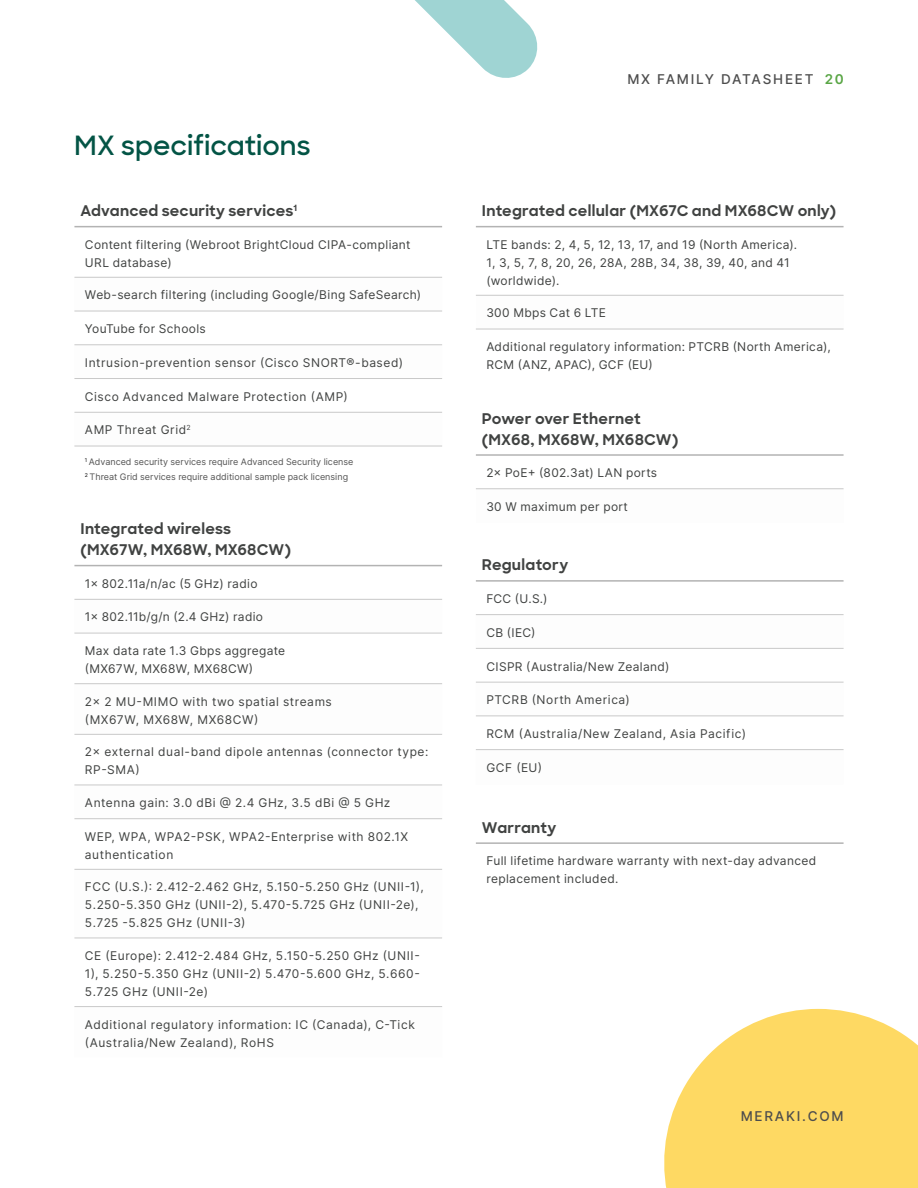
<style>
.page{position:relative;width:918px;height:1188px;background:#fff}
.page>*{position:absolute;margin:0;border:0;box-sizing:border-box;transform-origin:0 0}
.t1{font:600 27px "Sharp Sans";color:#035445}
.t2{font:700 15px/21px "Sharp Sans";letter-spacing:.01em;color:#404241}
.t3{font:500 13.5px "Inter";letter-spacing:.13em;color:#4d4d4d}
.t4{font:12px/18px "Inter";letter-spacing:.03em;color:#404241}
.t5{font:12px/18px "Inter";letter-spacing:.05em;color:#404241}
.t6{font:9px/15px "Inter";color:#545454}
.s1{font-weight:600;color:#5aa646}
</style>
<div class="page">
<svg style="left:664px;top:1009px;width:254px;height:179px;background:#fede78"></svg>
<svg style="left:415px;top:0;width:123px;height:78px"></svg>
<svg style="left:74px;top:227px;width:368px;height:50px"></svg>
<svg style="left:74px;top:310px;width:368px;height:136px"></svg>
<hr style="left:74px;top:277px;width:368px;height:1px;background:#c9c9c9">
<hr style="left:74px;top:311px;width:368px;height:1px;background:#c9c9c9">
<hr style="left:74px;top:345px;width:368px;height:1px;background:#c9c9c9">
<hr style="left:74px;top:378px;width:368px;height:1px;background:#c9c9c9">
<hr style="left:74px;top:412px;width:368px;height:1px;background:#c9c9c9">
<hr style="left:74px;top:446px;width:368px;height:1px;background:#c9c9c9">
<hr style="left:74px;top:226px;width:368px;height:1px;background:#b3b3b3">
<svg style="left:74px;top:632px;width:368px;height:306px"></svg>
<hr style="left:74px;top:599px;width:368px;height:1px;background:#c9c9c9">
<hr style="left:74px;top:633px;width:368px;height:1px;background:#c9c9c9">
<hr style="left:74px;top:683px;width:368px;height:1px;background:#c9c9c9">
<hr style="left:74px;top:734px;width:368px;height:1px;background:#c9c9c9">
<hr style="left:74px;top:785px;width:368px;height:1px;background:#c9c9c9">
<hr style="left:74px;top:818px;width:368px;height:1px;background:#c9c9c9">
<hr style="left:74px;top:869px;width:368px;height:1px;background:#c9c9c9">
<hr style="left:74px;top:938px;width:368px;height:1px;background:#c9c9c9">
<hr style="left:74px;top:1006px;width:368px;height:1px;background:#c9c9c9">
<hr style="left:74px;top:565px;width:368px;height:1px;background:#b3b3b3">
<svg style="left:476px;top:227px;width:368px;height:68px"></svg>
<hr style="left:476px;top:295px;width:368px;height:1px;background:#c9c9c9">
<hr style="left:476px;top:329px;width:368px;height:1px;background:#c9c9c9">
<hr style="left:476px;top:226px;width:368px;height:1px;background:#b3b3b3">
<hr style="left:476px;top:489px;width:368px;height:1px;background:#c9c9c9">
<hr style="left:476px;top:454px;width:368px;height:2px;background:#b3b3b3">
<svg style="left:476px;top:681px;width:368px;height:35px"></svg>
<hr style="left:476px;top:614px;width:368px;height:1px;background:#c9c9c9">
<hr style="left:476px;top:648px;width:368px;height:1px;background:#c9c9c9">
<hr style="left:476px;top:682px;width:368px;height:1px;background:#c9c9c9">
<hr style="left:476px;top:716px;width:368px;height:1px;background:#c9c9c9">
<hr style="left:476px;top:749px;width:368px;height:1px;background:#c9c9c9">
<hr style="left:476px;top:580px;width:368px;height:2px;background:#b3b3b3">
<hr style="left:476px;top:842px;width:368px;height:2px;background:#b3b3b3">
<h1 class="t1" style="left:74px;top:126px;width:238px">MX specifications</h1>
<p class="t2" style="left:80px;top:200px;width:218px">Advanced security services<sup>1</sup></p>
<p class="t4" style="left:85px;top:235px;width:327px">Content filtering (Webroot BrightCloud CIPA-compliant<br>URL database)</p>
<p class="t4" style="left:85px;top:286px;width:338px">Web-search filtering (including Google/Bing SafeSearch)</p>
<p class="t4" style="left:85px;top:320px;width:122px">YouTube for Schools</p>
<p class="t4" style="left:85px;top:353px;width:320px">Intrusion-prevention sensor (Cisco SNORT®-based)</p>
<p class="t4" style="left:85px;top:387px;width:264px">Cisco Advanced Malware Protection (AMP)</p>
<p class="t5" style="left:85px;top:421px;width:107px">AMP Threat Grid<sup>2</sup></p>
<p class="t6" style="left:85px;top:454px;width:270px"><sup>1</sup> Advanced security services require Advanced Security license<br><sup>2</sup> Threat Grid services require additional sample pack licensing</p>
<p class="t2" style="left:80px;top:518px;width:212px">Integrated wireless (MX67W, MX68W, MX68CW)</p>
<p class="t4" style="left:85px;top:574px;width:174px">1x 802.11a/n/ac (5 GHz) radio</p>
<p class="t4" style="left:85px;top:608px;width:180px">1x 802.11b/g/n (2.4 GHz) radio</p>
<p class="t4" style="left:85px;top:642px;width:202px">Max data rate 1.3 Gbps aggregate (MX67W, MX68W, MX68CW)</p>
<p class="t4" style="left:85px;top:692px;width:248px">2x 2 MU-MIMO with two spatial streams (MX67W, MX68W, MX68CW)</p>
<p class="t5" style="left:85px;top:743px;width:345px">2× external dual-band dipole antennas (connector type:<br>RP-SMA)</p>
<p class="t5" style="left:85px;top:793px;width:307px">Antenna gain: 3.0 dBi @ 2.4 GHz, 3.5 dBi @ 5 GHz</p>
<p class="t4" style="left:85px;top:827px;width:325px">WEP, WPA, WPA2-PSK, WPA2-Enterprise with 802.1X authentication</p>
<p class="t4" style="left:85px;top:878px;width:340px">FCC (U.S.): 2.412-2.462 GHz, 5.150-5.250 GHz (UNII-1),<br>5.250-5.350 GHz (UNII-2), 5.470-5.725 GHz (UNII-2e),<br>5.725 -5.825 GHz (UNII-3)</p>
<p class="t4" style="left:85px;top:946px;width:337px;text-align:justify">CE (Europe): 2.412-2.484 GHz, 5.150-5.250 GHz (UNII-1), 5.250-5.350 GHz (UNII-2) 5.470-5.600 GHz, 5.660- 5.725 GHz (UNII-2e)</p>
<p class="t5" style="left:85px;top:1015px;width:331px">Additional regulatory information: IC (Canada), C-Tick (Australia/New Zealand), RoHS</p>
<p class="t3" style="left:627px;top:70px;width:218px">MX FAMILY DATASHEET <span class="s1">20</span></p>
<p class="t2" style="left:482px;top:200px;width:356px">Integrated cellular (MX67C and MX68CW only)</p>
<p class="t4" style="left:486px;top:235px;width:312px">LTE bands: 2, 4, 5, 12, 13, 17, and 19 (North America).<br>1, 3, 5, 7, 8, 20, 26, 28A, 28B, 34, 38, 39, 40, and 41 (worldwide).</p>
<p class="t4" style="left:486px;top:304px;width:121px">300 Mbps Cat 6 LTE</p>
<p class="t4" style="left:486px;top:338px;width:346px">Additional regulatory information: PTCRB (North America),<br>RCM (ANZ, APAC), GCF (EU)</p>
<p class="t2" style="left:482px;top:407px;width:198px">Power over Ethernet (MX68, MX68W, MX68CW)</p>
<p class="t4" style="left:486px;top:464px;width:172px">2× PoE+ (802.3at) LAN ports</p>
<p class="t4" style="left:486px;top:497px;width:143px">30 W maximum per port</p>
<p class="t2" style="left:482px;top:554px;width:88px">Regulatory</p>
<p class="t4" style="left:486px;top:589px;width:63px">FCC (U.S.)</p>
<p class="t4" style="left:486px;top:623px;width:51px">CB (IEC)</p>
<p class="t4" style="left:486px;top:657px;width:185px">CISPR (Australia/New Zealand)</p>
<p class="t5" style="left:486px;top:691px;width:145px">PTCRB (North America)</p>
<p class="t5" style="left:486px;top:724px;width:261px">RCM (Australia/New Zealand, Asia Pacific)</p>
<p class="t4" style="left:486px;top:758px;width:57px">GCF (EU)</p>
<p class="t2" style="left:482px;top:816px;width:76px">Warranty</p>
<p class="t4" style="left:486px;top:852px;width:331px">Full lifetime hardware warranty with next-day advanced replacement included.</p>
<p class="t3" style="left:741px;top:1106px;width:105px">MERAKI.COM</p>
</div>
